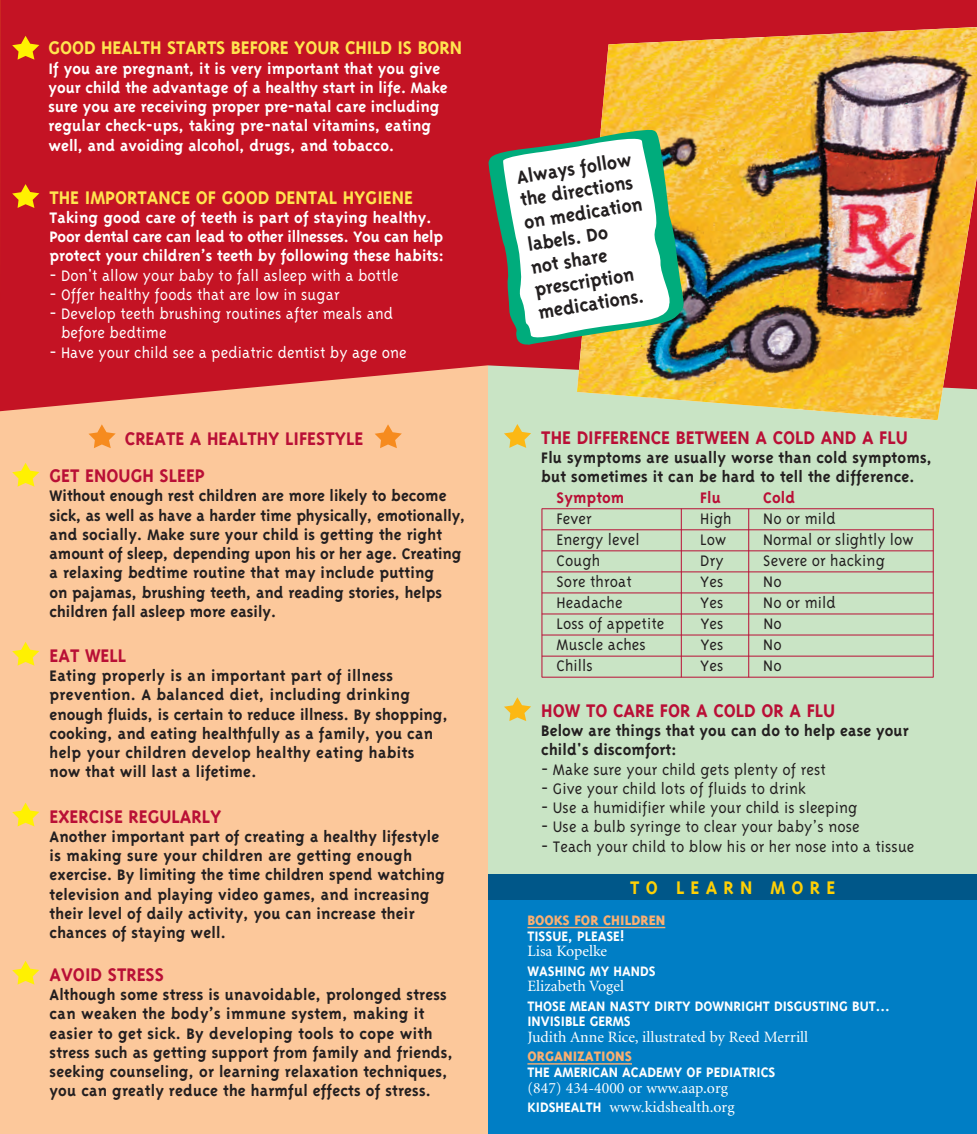
<style>
.page{position:relative;width:977px;height:1134px;background:#fff}
.page>*{position:absolute;margin:0;border:0;box-sizing:border-box;transform-origin:0 0}
.t1{font:700 21px "Triplex";color:#b90f36}
.t2{font:700 21px/22.8px "Triplex";color:#231f20}
.t3{font:700 21px "Triplex";letter-spacing:-.005em;color:#ffe54f}
.t4{font:700 21px "Triplex";letter-spacing:.295em;color:#fed006}
.t5{font:700 17.5px/19.2px "Triplex";letter-spacing:.01em;color:#231f20}
.t6{font:700 17.5px/19.2px "Triplex";color:#fff}
.t7{font:300 17.5px "Triplex";letter-spacing:.005em;color:#231f20}
.t8{font:300 17.5px/19.2px "Triplex";letter-spacing:.005em;color:#fff}
.t9{font:700 17.5px "Triplex";letter-spacing:.005em;color:#b90f36}
.t10{font:15.75px/19.2px "Minion";color:#fff}
.t11{font:700 15.75px/15.8px "Triplex";color:#fff}
.t12{font:800 15.75px "Triplex";color:#faaf71}
.s1{font-family:"Triplex";font-weight:700}
</style>
<div class="page">
<div style="left:0;top:0;width:976px;height:1134px;background:#fcc89b"></div>
<div style="left:488px;top:0;width:488px;height:1134px;background:#c9e4c5"></div>
<div style="left:4px;top:0;width:972px;height:411px;background:#c41324"></div>
<div style="left:488px;top:874px;width:488px;height:260px;background:#007ec5"></div>
<div style="left:488px;top:874px;width:488px;height:26px;background:#005789"></div>
<img style="left:577px;top:26px;width:399px;height:394px">
<hr style="left:527px;top:927px;width:138px;height:1px;background:#faaf71">
<hr style="left:527px;top:1063px;width:105px;height:2px;background:#faaf71">
<svg style="left:504px;top:424px;width:27px;height:24px"></svg>
<svg style="left:504px;top:697px;width:27px;height:24px"></svg>
<svg style="left:12px;top:184px;width:27px;height:24px"></svg>
<svg style="left:12px;top:36px;width:27px;height:24px"></svg>
<img style="left:487px;top:127px;width:199px;height:219px">
<hr style="left:542px;top:508px;width:391px;height:1px;background:#b90f36">
<hr style="left:542px;top:529px;width:391px;height:1px;background:#b90f36">
<hr style="left:542px;top:550px;width:391px;height:1px;background:#b90f36">
<hr style="left:542px;top:571px;width:391px;height:1px;background:#b90f36">
<hr style="left:542px;top:592px;width:391px;height:1px;background:#b90f36">
<hr style="left:542px;top:613px;width:391px;height:1px;background:#b90f36">
<hr style="left:542px;top:635px;width:391px;height:1px;background:#b90f36">
<hr style="left:541px;top:509px;width:1px;height:168px;background:#b90f36">
<hr style="left:680px;top:509px;width:1px;height:168px;background:#b90f36">
<hr style="left:748px;top:509px;width:1px;height:168px;background:#b90f36">
<hr style="left:932px;top:509px;width:1px;height:168px;background:#b90f36">
<hr style="left:542px;top:656px;width:391px;height:1px;background:#b90f36">
<hr style="left:542px;top:677px;width:391px;height:1px;background:#b90f36">
<svg style="left:88px;top:424px;width:28px;height:24px"></svg>
<svg style="left:375px;top:424px;width:27px;height:24px"></svg>
<svg style="left:12px;top:463px;width:27px;height:24px"></svg>
<svg style="left:12px;top:642px;width:27px;height:24px"></svg>
<svg style="left:12px;top:803px;width:27px;height:23px"></svg>
<svg style="left:12px;top:961px;width:27px;height:24px"></svg>
<svg style="left:0;top:0;width:4px;height:412px;background:#c41523"></svg>
<p class="t3" style="left:48px;top:36px;width:415px">GOOD HEALTH STARTS BEFORE YOUR CHILD IS BORN</p>
<p class="t6" style="left:48px;top:58px;width:400px">If you are pregnant, it is very important that you give your child the advantage of a healthy start in life. Make sure you are receiving proper pre-natal care including regular check-ups, taking pre-natal vitamins, eating well, and avoiding alcohol, drugs, and tobacco.</p>
<p class="t3" style="left:49px;top:185px;width:365px">THE IMPORTANCE OF GOOD DENTAL HYGIENE</p>
<p class="t6" style="left:49px;top:208px;width:396px">Taking good care of teeth is part of staying healthy.<br>Poor dental care can lead to other illnesses. You can help protect your children’s teeth by following these habits:</p>
<p class="t8" style="left:49px;top:266px;width:351px">- Don't allow your baby to fall asleep with a bottle</p>
<p class="t8" style="left:49px;top:285px;width:292px">- Offer healthy foods that are low in sugar</p>
<p class="t8" style="left:61px;top:304px;width:334px;text-indent:-12px">- Develop teeth brushing routines after meals and before bedtime</p>
<p class="t8" style="left:49px;top:343px;width:359px">- Have your child see a pediatric dentist by age one</p>
<p class="t1" style="left:125px;top:427px;width:240px">CREATE A HEALTHY LIFESTYLE</p>
<p class="t1" style="left:50px;top:464px;width:157px">GET ENOUGH SLEEP</p>
<p class="t5" style="left:50px;top:486px;width:417px">Without enough rest children are more likely to become sick, as well as have a harder time physically, emotionally, and socially. Make sure your child is getting the right amount of sleep, depending upon his or her age. Creating a relaxing bedtime routine that may include putting<br>on pajamas, brushing teeth, and reading stories, helps children fall asleep more easily.</p>
<p class="t1" style="left:50px;top:643px;width:78px">EAT WELL</p>
<p class="t5" style="left:50px;top:666px;width:400px">Eating properly is an important part of illness prevention. A balanced diet, including drinking enough fluids, is certain to reduce illness. By shopping, cooking, and eating healthfully as a family, you can help your children develop healthy eating habits now that will last a lifetime.</p>
<p class="t1" style="left:50px;top:804px;width:173px">EXERCISE REGULARLY</p>
<p class="t5" style="left:50px;top:827px;width:397px">Another important part of creating a healthy lifestyle is making sure your children are getting enough exercise. By limiting the time children spend watching television and playing video games, and increasing their level of daily activity, you can increase their chances of staying well.</p>
<p class="t1" style="left:50px;top:962px;width:116px">AVOID STRESS</p>
<p class="t5" style="left:50px;top:985px;width:405px">Although some stress is unavoidable, prolonged stress can weaken the body’s immune system, making it easier to get sick. By developing tools to cope with stress such as getting support from family and friends, seeking counseling, or learning relaxation techniques, you can greatly reduce the harmful effects of stress.</p>
<p class="t2" style="left:515px;top:166px;width:121px;rotate:-9deg">Always follow the directions on medication labels. Do<br>not share prescription medications.</p>
<p class="t1" style="left:541px;top:425px;width:368px">THE DIFFERENCE BETWEEN A COLD AND A FLU</p>
<p class="t5" style="left:541px;top:448px;width:392px">Flu symptoms are usually worse than cold symptoms, but sometimes it can be hard to tell the difference.</p>
<p class="t9" style="left:556px;top:488px;width:69px">Symptom</p>
<p class="t9" style="left:700px;top:488px;width:22px">Flu</p>
<p class="t9" style="left:763px;top:488px;width:33px">Cold</p>
<p class="t7" style="left:556px;top:509px;width:37px">Fever</p>
<p class="t7" style="left:700px;top:509px;width:33px">High</p>
<p class="t7" style="left:763px;top:509px;width:74px">No or mild</p>
<p class="t7" style="left:556px;top:530px;width:85px">Energy level</p>
<p class="t7" style="left:700px;top:530px;width:28px">Low</p>
<p class="t7" style="left:763px;top:530px;width:152px">Normal or slightly low</p>
<p class="t7" style="left:556px;top:551px;width:45px">Cough</p>
<p class="t7" style="left:700px;top:551px;width:25px">Dry</p>
<p class="t7" style="left:763px;top:551px;width:123px">Severe or hacking</p>
<p class="t7" style="left:556px;top:572px;width:77px">Sore throat</p>
<p class="t7" style="left:700px;top:572px;width:25px">Yes</p>
<p class="t7" style="left:763px;top:572px;width:20px">No</p>
<p class="t7" style="left:556px;top:593px;width:68px">Headache</p>
<p class="t7" style="left:700px;top:593px;width:25px">Yes</p>
<p class="t7" style="left:763px;top:593px;width:74px">No or mild</p>
<p class="t7" style="left:556px;top:614px;width:109px">Loss of appetite</p>
<p class="t7" style="left:700px;top:614px;width:25px">Yes</p>
<p class="t7" style="left:763px;top:614px;width:20px">No</p>
<p class="t7" style="left:556px;top:635px;width:91px">Muscle aches</p>
<p class="t7" style="left:700px;top:635px;width:25px">Yes</p>
<p class="t7" style="left:763px;top:635px;width:20px">No</p>
<p class="t7" style="left:556px;top:656px;width:38px">Chills</p>
<p class="t7" style="left:700px;top:656px;width:25px">Yes</p>
<p class="t7" style="left:763px;top:656px;width:20px">No</p>
<p class="t1" style="left:541px;top:698px;width:295px">HOW TO CARE FOR A COLD OR A FLU</p>
<p class="t5" style="left:541px;top:721px;width:369px">Below are things that you can do to help ease your child's discomfort:</p>
<p class="t7" style="left:541px;top:759px;width:286px">- Make sure your child gets plenty of rest</p>
<p class="t7" style="left:541px;top:779px;width:266px">- Give your child lots of fluids to drink</p>
<p class="t7" style="left:541px;top:798px;width:317px">- Use a humidifier while your child is sleeping</p>
<p class="t7" style="left:541px;top:817px;width:320px">- Use a bulb syringe to clear your baby’s nose</p>
<p class="t7" style="left:541px;top:836px;width:374px">- Teach your child to blow his or her nose into a tissue</p>
<p class="t4" style="left:630px;top:875px;width:206px">TO LEARN MORE</p>
<p class="t12" style="left:527px;top:911px;width:139px">BOOKS FOR CHILDREN</p>
<p class="t11" style="left:527px;top:928px;width:99px">TISSUE, PLEASE!</p>
<p class="t10" style="left:527px;top:942px;width:81px">Lisa Kopelke</p>
<p class="t11" style="left:527px;top:963px;width:130px">WASHING MY HANDS</p>
<p class="t10" style="left:527px;top:977px;width:98px">Elizabeth Vogel</p>
<p class="t11" style="left:527px;top:998px;width:364px">THOSE MEAN NASTY DIRTY DOWNRIGHT DISGUSTING BUT…<br>INVISIBLE GERMS</p>
<p class="t10" style="left:527px;top:1028px;width:282px">Judith Anne Rice, illustrated by Reed Merrill</p>
<p class="t12" style="left:527px;top:1047px;width:106px">ORGANIZATIONS</p>
<p class="t11" style="left:527px;top:1064px;width:249px">THE AMERICAN ACADEMY OF PEDIATRICS</p>
<p class="t10" style="left:527px;top:1079px;width:209px">(847) 434-4000 or www.aap.org<br><span class="s1">KIDSHEALTH</span> www.kidshealth.org</p>
</div>
